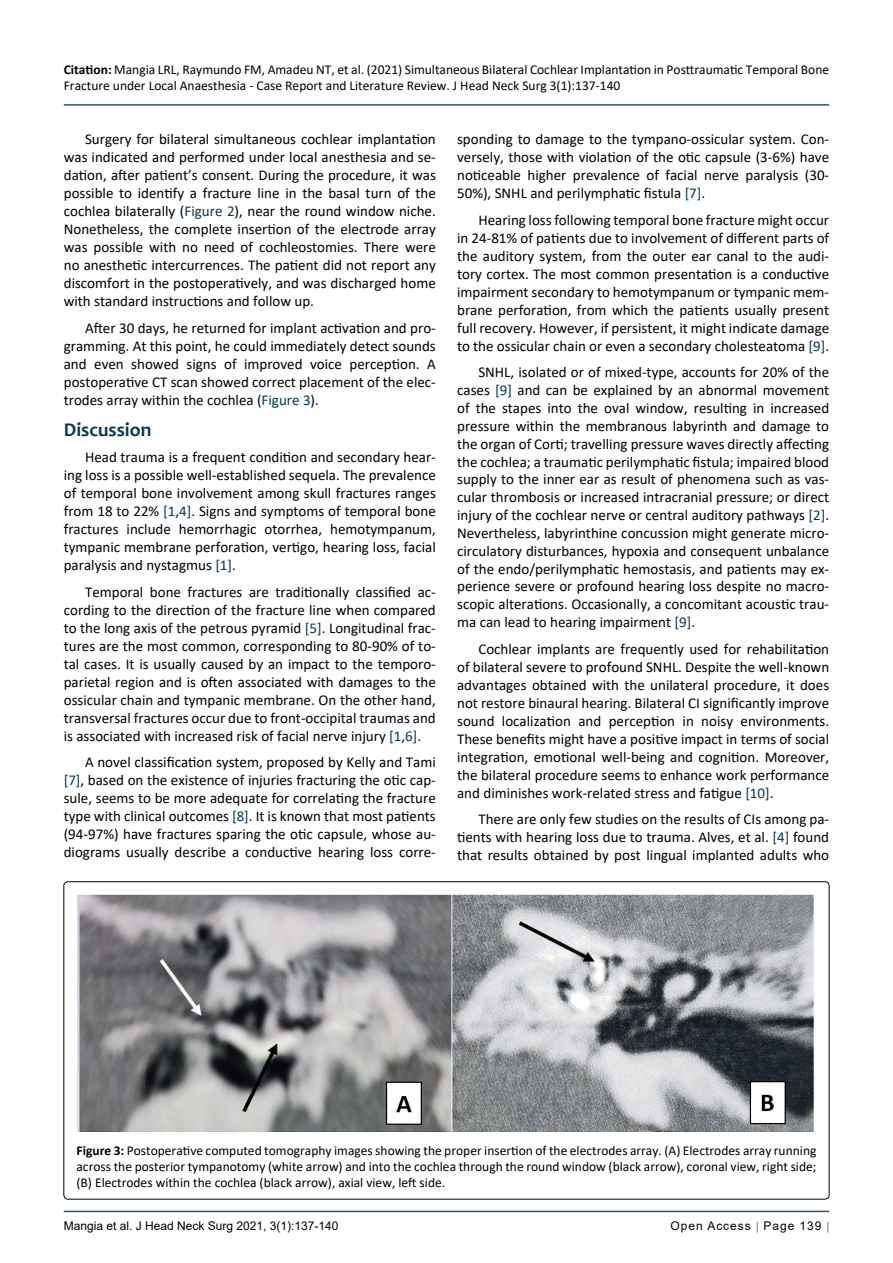
<style>
.page{position:relative;width:893px;height:1263px;background:#fff}
.page>*{position:absolute;margin:0;border:0;box-sizing:border-box;transform-origin:0 0}
.t1{font:700 19.5px "Candara";color:#073950}
.t2{font:15px/18px "Calibri";color:#000;text-align:justify}
.t3{font:13.5px/16.2px "Calibri";color:#000}
.t4{font:12px "Arial";color:#000}
.t5{font:12px "Arial";letter-spacing:.08em;color:#000}
.s1{font-weight:700}
.s2{color:#073950}
</style>
<div class="page">
<hr style="left:64px;top:1211px;width:765px;height:1px;background:#073950">
<hr style="left:64px;top:104px;width:765px;height:2px;background:#073950">
<img style="left:77px;top:894px;width:738px;height:238px">
<p class="t3" style="left:64px;top:61px;width:767px"><span class="s1">Citation:</span> Mangia LRL, Raymundo FM, Amadeu NT, et al. (2021) Simultaneous Bilateral Cochlear Implantation in Posttraumatic Temporal Bone<br>Fracture under Local Anaesthesia - Case Report and Literature Review. J Head Neck Surg 3(1):137-140</p>
<p class="t2" style="left:64px;top:130px;width:374px;text-indent:21px">Surgery for bilateral simultaneous cochlear implantation was indicated and performed under local anesthesia and se&shy;dation, after patient’s consent. During the procedure, it was possible to identify a fracture line in the basal turn of the cochlea bilaterally (<span class="s2">Figure 2</span>), near the round window niche.<br>Nonetheless, the complete insertion of the electrode array was possible with no need of cochleostomies. There were no anesthetic intercurrences. The patient did not report any discomfort in the postoperatively, and was discharged home with standard instructions and follow up.</p>
<p class="t2" style="left:64px;top:318px;width:374px;text-indent:21px">After 30 days, he returned for implant activation and pro&shy;gramming. At this point, he could immediately detect sounds and even showed signs of improved voice perception. A postoperative CT scan showed correct placement of the elec&shy;trodes array within the cochlea (<span class="s2">Figure 3</span>).</p>
<h1 class="t1" style="left:64px;top:417px;width:89px">Discussion</h1>
<p class="t2" style="left:64px;top:448px;width:374px;text-indent:21px">Head trauma is a frequent condition and secondary hear&shy;ing loss is a possible well-established sequela. The prevalence of temporal bone involvement among skull fractures ranges from 18 to 22% <span class="s2">[1</span>,<span class="s2">4]</span>. Signs and symptoms of temporal bone fractures include hemorrhagic otorrhea, hemotympanum, tympanic membrane perforation, vertigo, hearing loss, facial paralysis and nystagmus <span class="s2">[1]</span>.</p>
<p class="t2" style="left:64px;top:582px;width:374px;text-indent:21px">Temporal bone fractures are traditionally classified ac&shy;cording to the direction of the fracture line when compared to the long axis of the petrous pyramid <span class="s2">[5]</span>. Longitudinal frac&shy;tures are the most common, corresponding to 80-90% of to&shy;tal cases. It is usually caused by an impact to the temporo&shy;parietal region and is often associated with damages to the ossicular chain and tympanic membrane. On the other hand, transversal fractures occur due to front-occipital traumas and is associated with increased risk of facial nerve injury <span class="s2">[1</span>,<span class="s2">6]</span>.</p>
<p class="t2" style="left:64px;top:753px;width:374px;text-indent:21px">A novel classification system, proposed by Kelly and Tami <span class="s2">[7]</span>, based on the existence of injuries fracturing the otic cap&shy;sule, seems to be more adequate for correlating the fracture type with clinical outcomes <span class="s2">[8]</span>. It is known that most patients (94-97%) have fractures sparing the otic capsule, whose au&shy;diograms usually describe a conductive hearing loss corre-</p>
<p class="t2" style="left:457px;top:130px;width:374px">sponding to damage to the tympano-ossicular system. Con&shy;versely, those with violation of the otic capsule (3-6%) have noticeable higher prevalence of facial nerve paralysis (30- 50%), SNHL and perilymphatic fistula <span class="s2">[7]</span>.</p>
<p class="t2" style="left:457px;top:210px;width:374px;text-indent:21px">Hearing loss following temporal bone fracture might occur in 24-81% of patients due to involvement of different parts of the auditory system, from the outer ear canal to the audi&shy;tory cortex. The most common presentation is a conductive impairment secondary to hemotympanum or tympanic mem&shy;brane perforation, from which the patients usually present full recovery. However, if persistent, it might indicate damage to the ossicular chain or even a secondary cholesteatoma <span class="s2">[9]</span>.</p>
<p class="t2" style="left:457px;top:363px;width:374px;text-indent:21px">SNHL, isolated or of mixed-type, accounts for 20% of the cases <span class="s2">[9]</span> and can be explained by an abnormal movement of the stapes into the oval window, resulting in increased pressure within the membranous labyrinth and damage to the organ of Corti; travelling pressure waves directly affecting the cochlea; a traumatic perilymphatic fistula; impaired blood supply to the inner ear as result of phenomena such as vas&shy;cular thrombosis or increased intracranial pressure; or direct injury of the cochlear nerve or central auditory pathways <span class="s2">[2]</span>.<br>Nevertheless, labyrinthine concussion might generate micro&shy;circulatory disturbances, hypoxia and consequent unbalance of the endo/perilymphatic hemostasis, and patients may ex&shy;perience severe or profound hearing loss despite no macro&shy;scopic alterations. Occasionally, a concomitant acoustic trau&shy;ma can lead to hearing impairment <span class="s2">[9]</span>.</p>
<p class="t2" style="left:457px;top:639px;width:374px;text-indent:21px">Cochlear implants are frequently used for rehabilitation of bilateral severe to profound SNHL. Despite the well-known advantages obtained with the unilateral procedure, it does not restore binaural hearing. Bilateral CI significantly improve sound localization and perception in noisy environments.<br>These benefits might have a positive impact in terms of social integration, emotional well-being and cognition. Moreover, the bilateral procedure seems to enhance work performance and diminishes work-related stress and fatigue <span class="s2">[10]</span>.</p>
<p class="t2" style="left:457px;top:810px;width:374px;text-indent:21px">There are only few studies on the results of CIs among pa&shy;tients with hearing loss due to trauma. Alves, et al. <span class="s2">[4]</span> found that results obtained by post lingual implanted adults who</p>
<p class="t3" style="left:77px;top:1142px;width:741px;text-align:justify"><span class="s1">Figure 3:</span> Postoperative computed tomography images showing the proper insertion of the electrodes array. (A) Electrodes array running across the posterior tympanotomy (white arrow) and into the cochlea through the round window (black arrow), coronal view, right side; (B) Electrodes within the cochlea (black arrow), axial view, left side.</p>
<p class="t4" style="left:64px;top:1217px;width:276px">Mangia et al. J Head Neck Surg 2021, 3(1):137-140</p>
<p class="t5" style="left:670px;top:1217px;width:152px">Open Access Page 139</p>
</div>
